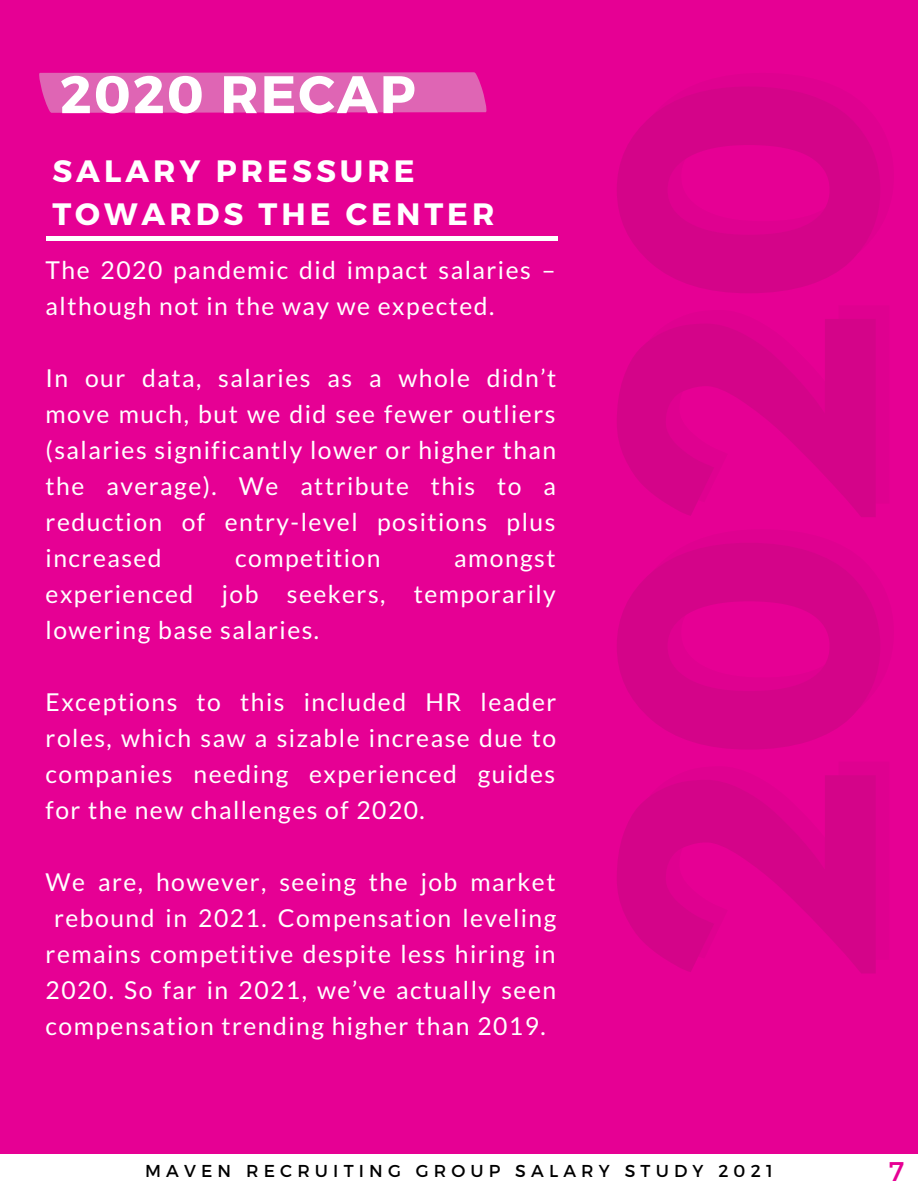
<style>
.page{position:relative;width:918px;height:1188px;background:#e60094}
.page>*{position:absolute;margin:0;border:0;box-sizing:border-box;transform-origin:0 0}
.t1{font:700 52.8px "Montserrat";letter-spacing:.04em;color:#fff}
.t2{font:700 30.9px/42.8px "Montserrat";letter-spacing:.13em;color:#fff}
.t3{font:27px "Montserrat";color:#e60094}
.t4{font:24.6px/36px "Lato";letter-spacing:.06em;color:#fff;text-align:justify}
.t5{font:17.25px "Montserrat";letter-spacing:.3em;color:#000}
</style>
<div class="page">
<div style="left:0;top:1154px;width:918px;height:34px;background:#fff"></div>
<hr style="left:46px;top:237px;width:511px;height:3px;background:#fff">
<div style="left:39px;top:72px;width:447px;height:41px;background:#df65b4"></div>
<h1 class="t1" style="left:60px;top:60px;width:357px">2020 RECAP</h1>
<p class="t2" style="left:52px;top:148px;width:444px">SALARY PRESSURE<br>TOWARDS THE CENTER</p>
<p class="t4" style="left:46px;top:251px;width:511px">The 2020 pandemic did impact salaries – although not in the way we expected.</p>
<p class="t4" style="left:46px;top:359px;width:512px;text-indent:441px">didn’t move much, but we did see fewer outliers (salaries significantly lower or higher than the average). We attribute this to a reduction of entry-level positions plus increased</p>
<p class="t4" style="left:46px;top:359px;width:24px">In</p>
<p class="t4" style="left:85px;top:359px;width:42px">our</p>
<p class="t4" style="left:142px;top:359px;width:61px">data,</p>
<p class="t4" style="left:218px;top:359px;width:94px">salaries</p>
<p class="t4" style="left:327px;top:359px;width:26px">as</p>
<p class="t4" style="left:369px;top:359px;width:14px">a</p>
<p class="t4" style="left:399px;top:359px;width:73px">whole</p>
<p class="t4" style="left:235px;top:539px;width:147px">competition</p>
<p class="t4" style="left:46px;top:539px;width:512px;text-indent:409px">amongst experienced job seekers, temporarily lowering base salaries.</p>
<p class="t4" style="left:46px;top:683px;width:512px">Exceptions to this included HR leader roles, which saw a sizable increase due to companies needing experienced guides for the new challenges of 2020.</p>
<p class="t4" style="left:46px;top:863px;width:512px;text-align:center">We are, however, seeing the job market rebound in 2021. Compensation leveling remains competitive despite less hiring in 2020. So far in 2021, we’ve actually seen compensation trending higher than 2019.</p>
<p class="t5" style="left:145px;top:1160px;width:629px">MAVEN RECRUITING GROUP SALARY STUDY 2021</p>
<p class="t3" style="left:889px;top:1154px;width:17px">7</p>
</div>
